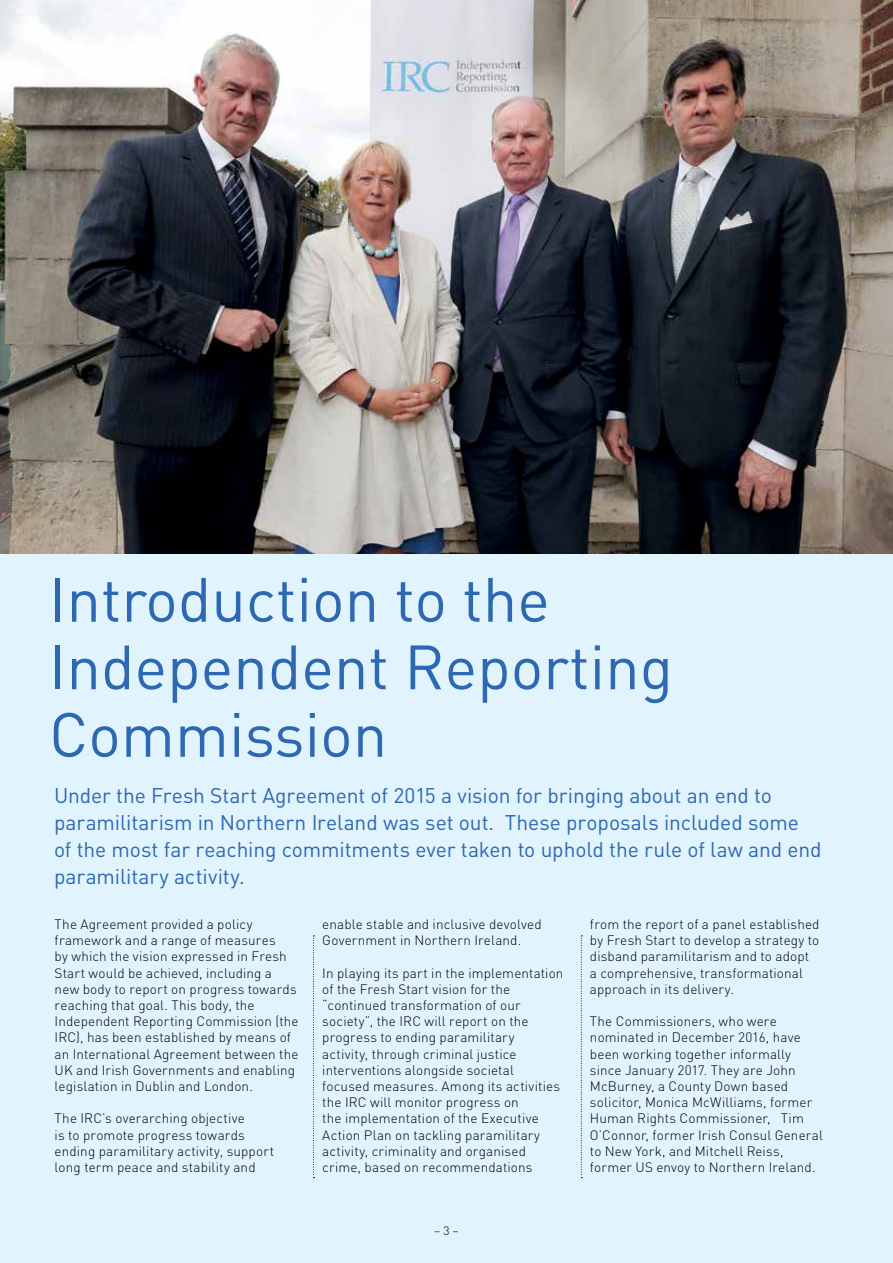
<style>
.page{position:relative;width:893px;height:1263px;background:#e1f4fd}
.page>*{position:absolute;margin:0;border:0;box-sizing:border-box;transform-origin:0 0}
.t1{font:61.5px/67.5px "DIN";color:#2d68b2}
.t2{font:21px/27px "DIN";letter-spacing:-.005em;color:#2d68b2}
.t3{font:300 13.5px/16.2px "DIN";letter-spacing:.01em;color:#000}
.t4{font:300 12px "DIN";color:#000}
</style>
<div class="page">
<svg style="left:313px;top:935px;width:1px;height:243px"></svg>
<svg style="left:581px;top:935px;width:1px;height:243px"></svg>
<img style="left:0;top:0;width:893px;height:554px">
<h1 class="t1" style="left:49px;top:565px;width:625px">Introduction to the<br>Independent Reporting<br>Commission</h1>
<p class="t2" style="left:54px;top:782px;width:769px">Under the Fresh Start Agreement of 2015 a vision for bringing about an end to paramilitarism in Northern Ireland was set out. These proposals included some of the most far reaching commitments ever taken to uphold the rule of law and end paramilitary activity.</p>
<p class="t3" style="left:55px;top:916px;width:245px">The Agreement provided a policy framework and a range of measures<br>by which the vision expressed in Fresh Start would be achieved, including a new body to report on progress towards reaching that goal. This body, the Independent Reporting Commission (the IRC), has been established by means of an International Agreement between the UK and Irish Governments and enabling legislation in Dublin and London.</p>
<p class="t3" style="left:55px;top:1110px;width:221px">The IRC’s overarching objective<br>is to promote progress towards ending paramilitary activity, support long term peace and stability and</p>
<p class="t3" style="left:322px;top:916px;width:221px">enable stable and inclusive devolved<br>Government in Northern Ireland.</p>
<p class="t3" style="left:322px;top:964px;width:243px">In playing its part in the implementation of the Fresh Start vision for the “continued transformation of our society”, the IRC will report on the progress to ending paramilitary activity, through criminal justice interventions alongside societal focused measures. Among its activities the IRC will monitor progress on<br>the implementation of the Executive Action Plan on tackling paramilitary activity, criminality and organised crime, based on recommendations</p>
<p class="t3" style="left:590px;top:916px;width:231px">from the report of a panel established by Fresh Start to develop a strategy to disband paramilitarism and to adopt a comprehensive, transformational approach in its delivery.</p>
<p class="t3" style="left:590px;top:1013px;width:234px">The Commissioners, who were nominated in December 2016, have been working together informally since January 2017. They are John McBurney, a County Down based solicitor, Monica McWilliams, former Human Rights Commissioner, Tim O’Connor, former Irish Consul General to New York, and Mitchell Reiss, former US envoy to Northern Ireland.</p>
<p class="t4" style="left:434px;top:1223px;width:26px">– 3 –</p>
</div>
